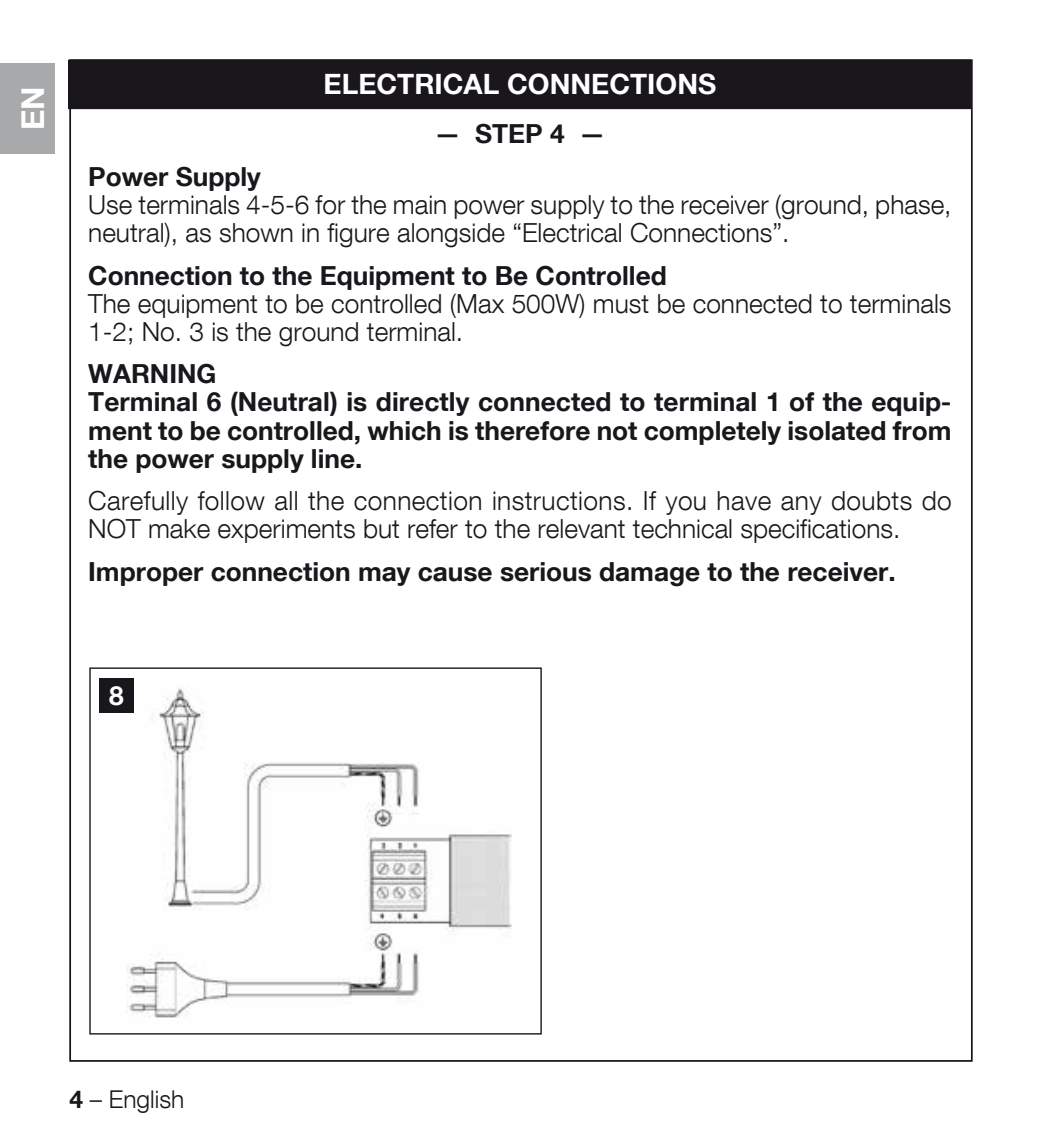
<style>
.page{position:relative;width:1042px;height:1141px;background:#fff}
.page>*{position:absolute;margin:0;border:0;box-sizing:border-box;transform-origin:0 0}
.t1{font:700 31.5px "Helvetica Neue LT Com";color:#fff}
.t2{font:700 28px "Helvetica Neue LT Com";color:#fff}
.t3{font:300 26.25px/28px "Helvetica Neue LT Com";color:#1a171c}
.t4{font:700 26.25px/28px "Helvetica Neue LT Com";color:#1a171c}
.t5{font:700 26.25px "Helvetica Neue LT Com";color:#fff}
.t6{font:300 24.5px "Helvetica Neue LT Com";color:#1a171c}
.s1{font-weight:700}
</style>
<div class="page">
<div style="left:0;top:63px;width:55px;height:90px;background:#a7a9ab"></div>
<img style="left:127px;top:688px;width:385px;height:330px">
<div style="left:69px;top:60px;width:902px;height:49px;background:#1a171c"></div>
<div style="left:99px;top:678px;width:35px;height:35px;background:#1a171c"></div>
<p class="t1" style="left:13px;top:130px;width:45px;rotate:-90deg">EN</p>
<p class="t2" style="left:324px;top:67px;width:394px">ELECTRICAL CONNECTIONS</p>
<p class="t4" style="left:434px;top:119px;width:173px">— STEP 4 —</p>
<p class="t4" style="left:88px;top:162px;width:174px">Power Supply</p>
<p class="t3" style="left:88px;top:190px;width:865px">Use terminals 4-5-6 for the main power supply to the receiver (ground, phase, neutral), as shown in figure alongside “Electrical Connections”.</p>
<p class="t4" style="left:88px;top:260px;width:580px">Connection to the Equipment to Be Controlled</p>
<p class="t3" style="left:88px;top:289px;width:865px">The equipment to be controlled (Max 500W) must be connected to terminals<br>1-2; No. 3 is the ground terminal.</p>
<p class="t4" style="left:88px;top:359px;width:865px">WARNING<br>Terminal 6 (Neutral) is directly connected to terminal 1 of the equip&shy;ment to be controlled, which is therefore not completely isolated from the power supply line.</p>
<p class="t3" style="left:88px;top:487px;width:865px">Carefully follow all the connection instructions. If you have any doubts do<br>NOT make experiments but refer to the relevant technical specifications.</p>
<p class="t4" style="left:88px;top:557px;width:809px">Improper connection may cause serious damage to the receiver.</p>
<p class="t5" style="left:109px;top:679px;width:16px">8</p>
<p class="t6" style="left:69px;top:1084px;width:116px"><span class="s1">4</span> – English</p>
</div>
